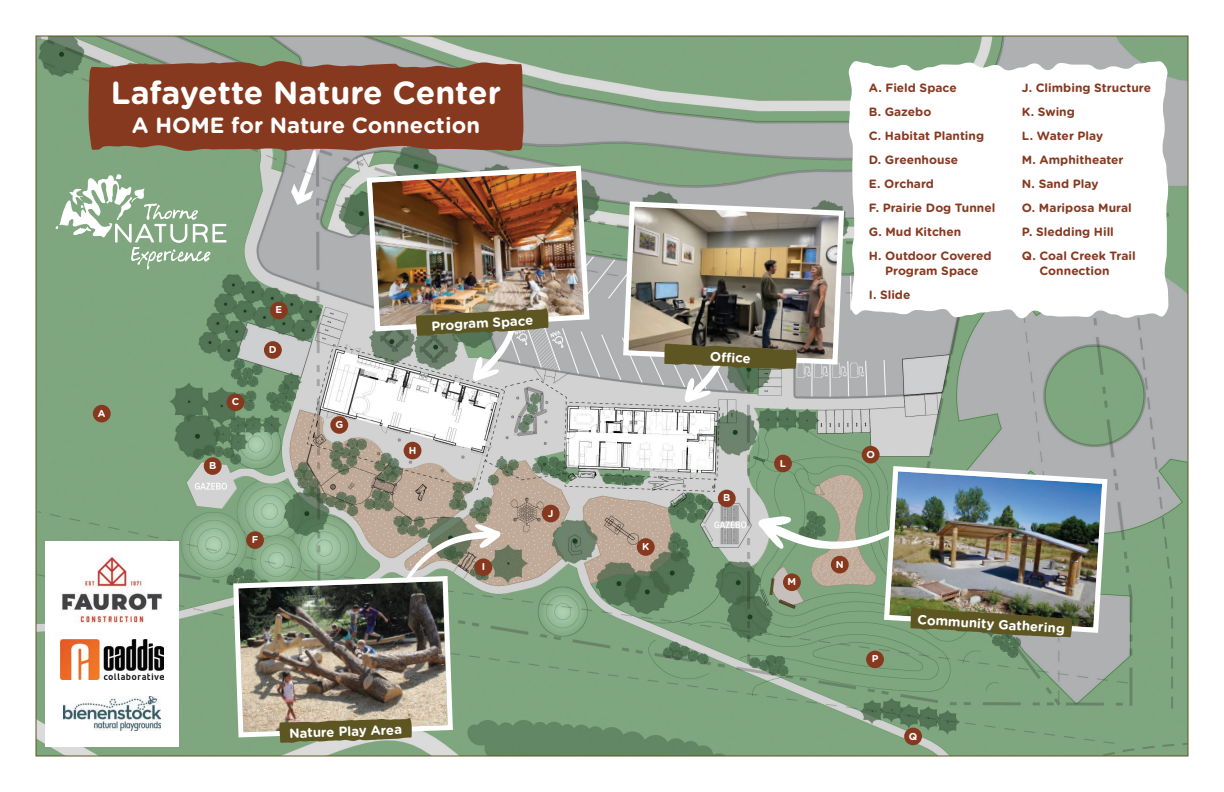
<style>
.page{position:relative;width:1224px;height:792px;background:#fff}
.page>*{position:absolute;margin:0;border:0;box-sizing:border-box;transform-origin:0 0}
.t1{font:700 32px "Gotham Rounded";color:#fff}
.t2{font:700 22px "Gotham Rounded";color:#fff}
.Body_Copy{font:700 13.2px "Gotham Rounded";color:#fff}
.Body_Copy-2{font:700 12px/15px "Gotham Rounded";color:#87391f;text-align:center}
.MAP_LETTERS{font:700 10px "Gotham Rounded";color:#fff}
</style>
<div class="page">
<img style="left:38px;top:38px;width:1148px;height:716px">
<div style="left:46px;top:541px;width:133px;height:205px;background:#fff"></div>
<img style="left:62px;top:557px;width:101px;height:66px">
<img style="left:61px;top:640px;width:103px;height:39px">
<img style="left:64px;top:697px;width:97px;height:34px">
<div style="left:93px;top:405px;width:18px;height:17px;background:#87391f;border-radius:50%"></div>
<svg style="left:847px;top:58px;width:323px;height:263px"></svg>
<svg style="left:88px;top:59px;width:435px;height:93px;background:#88452c"></svg>
<div style="left:542px;top:505px;width:18px;height:17px;background:#87391f;border-radius:50%"></div>
<div style="left:718px;top:490px;width:18px;height:17px;background:#87391f;border-radius:50%"></div>
<div style="left:204px;top:457px;width:18px;height:18px;background:#87391f;border-radius:50%"></div>
<div style="left:404px;top:442px;width:17px;height:17px;background:#87391f;border-radius:50%"></div>
<div style="left:774px;top:455px;width:18px;height:17px;background:#87391f;border-radius:50%"></div>
<div style="left:866px;top:651px;width:18px;height:17px;background:#87391f;border-radius:50%"></div>
<div style="left:904px;top:728px;width:18px;height:17px;background:#87391f;border-radius:50%"></div>
<div style="left:264px;top:341px;width:18px;height:18px;background:#87391f;border-radius:50%"></div>
<div style="left:330px;top:416px;width:18px;height:18px;background:#87391f;border-radius:50%"></div>
<div style="left:637px;top:538px;width:18px;height:18px;background:#87391f;border-radius:50%"></div>
<div style="left:862px;top:446px;width:18px;height:18px;background:#87391f;border-radius:50%"></div>
<div style="left:227px;top:393px;width:17px;height:18px;background:#87391f;border-radius:50%"></div>
<div style="left:270px;top:302px;width:18px;height:17px;background:#87391f;border-radius:50%"></div>
<svg style="left:364px;top:163px;width:228px;height:171px;background:#9ba89d"></svg>
<img style="left:369px;top:168px;width:218px;height:213px">
<img style="left:621px;top:199px;width:226px;height:204px">
<svg style="left:881px;top:463px;width:229px;height:173px;background:#a1b0a3"></svg>
<img style="left:758px;top:469px;width:347px;height:168px">
<svg style="left:55px;top:174px;width:172px;height:96px;background:#96b695"></svg>
<img style="left:231px;top:524px;width:270px;height:219px">
<p class="t1" style="left:111px;top:70px;width:392px">Lafayette Nature Center</p>
<p class="t2" style="left:132px;top:109px;width:350px">A HOME for Nature Connection</p>
<p class="MAP_LETTERS" style="left:98px;top:406px;width:9px">A</p>
<p class="MAP_LETTERS" style="left:232px;top:394px;width:9px">C</p>
<p class="MAP_LETTERS" style="left:209px;top:458px;width:9px">B</p>
<p class="MAP_LETTERS" style="left:276px;top:303px;width:8px">E</p>
<p class="MAP_LETTERS" style="left:269px;top:342px;width:9px">D</p>
<p class="MAP_LETTERS" style="left:252px;top:532px;width:8px">F</p>
<p class="MAP_LETTERS" style="left:335px;top:417px;width:9px">G</p>
<p class="Body_Copy" style="left:431px;top:316px;width:103px;rotate:-3deg">Program Space</p>
<p class="MAP_LETTERS" style="left:409px;top:443px;width:9px">H</p>
<p class="MAP_LETTERS" style="left:482px;top:559px;width:5px">I</p>
<p class="MAP_LETTERS" style="left:548px;top:506px;width:7px">J</p>
<p class="Body_Copy" style="left:289px;top:724px;width:114px;rotate:-2deg">Nature Play Area</p>
<p class="MAP_LETTERS" style="left:642px;top:539px;width:9px">K</p>
<p class="Body_Copy" style="left:711px;top:347px;width:42px;rotate:3deg">Offi ce</p>
<p class="MAP_LETTERS" style="left:723px;top:491px;width:9px">B</p>
<p class="MAP_LETTERS" style="left:780px;top:456px;width:8px">L</p>
<p class="MAP_LETTERS" style="left:788px;top:574px;width:10px">M</p>
<p class="Body_Copy-2" style="left:869px;top:80px;width:89px">A. Field Space</p>
<p class="Body_Copy-2" style="left:869px;top:104px;width:64px">B. Gazebo</p>
<p class="Body_Copy-2" style="left:869px;top:128px;width:117px">C. Habitat Planting</p>
<p class="Body_Copy-2" style="left:869px;top:152px;width:91px">D. Greenhouse</p>
<p class="Body_Copy-2" style="left:869px;top:176px;width:67px">E. Orchard</p>
<p class="Body_Copy-2" style="left:869px;top:200px;width:128px">F. Prairie Dog Tunnel</p>
<p class="Body_Copy-2" style="left:869px;top:224px;width:94px">G. Mud Kitchen</p>
<p class="Body_Copy-2" style="left:869px;top:248px;width:124px">H. Outdoor Covered<br>Program Space</p>
<p class="Body_Copy-2" style="left:869px;top:287px;width:43px">I. Slide</p>
<p class="Body_Copy-2" style="left:1022px;top:80px;width:131px">J. Climbing Structure</p>
<p class="Body_Copy-2" style="left:1022px;top:104px;width:54px">K. Swing</p>
<p class="Body_Copy-2" style="left:1022px;top:128px;width:83px">L. Water Play</p>
<p class="Body_Copy-2" style="left:1022px;top:152px;width:103px">M. Amphitheater</p>
<p class="Body_Copy-2" style="left:1022px;top:176px;width:78px">N. Sand Play</p>
<p class="Body_Copy-2" style="left:1022px;top:200px;width:112px">O. Mariposa Mural</p>
<p class="Body_Copy-2" style="left:1022px;top:224px;width:93px">P. Sledding Hill</p>
<p class="Body_Copy-2" style="left:1039px;top:248px;width:98px;text-align:left;text-indent:-18px">Q. Coal Creek Trail<br>Connection</p>
<p class="MAP_LETTERS" style="left:866px;top:447px;width:10px">O</p>
<p class="MAP_LETTERS" style="left:836px;top:557px;width:9px">N</p>
<p class="MAP_LETTERS" style="left:872px;top:652px;width:8px">P</p>
<p class="Body_Copy" style="left:918px;top:610px;width:149px;rotate:3deg">Community Gathering</p>
<p class="MAP_LETTERS" style="left:909px;top:729px;width:10px">Q</p>
</div>
